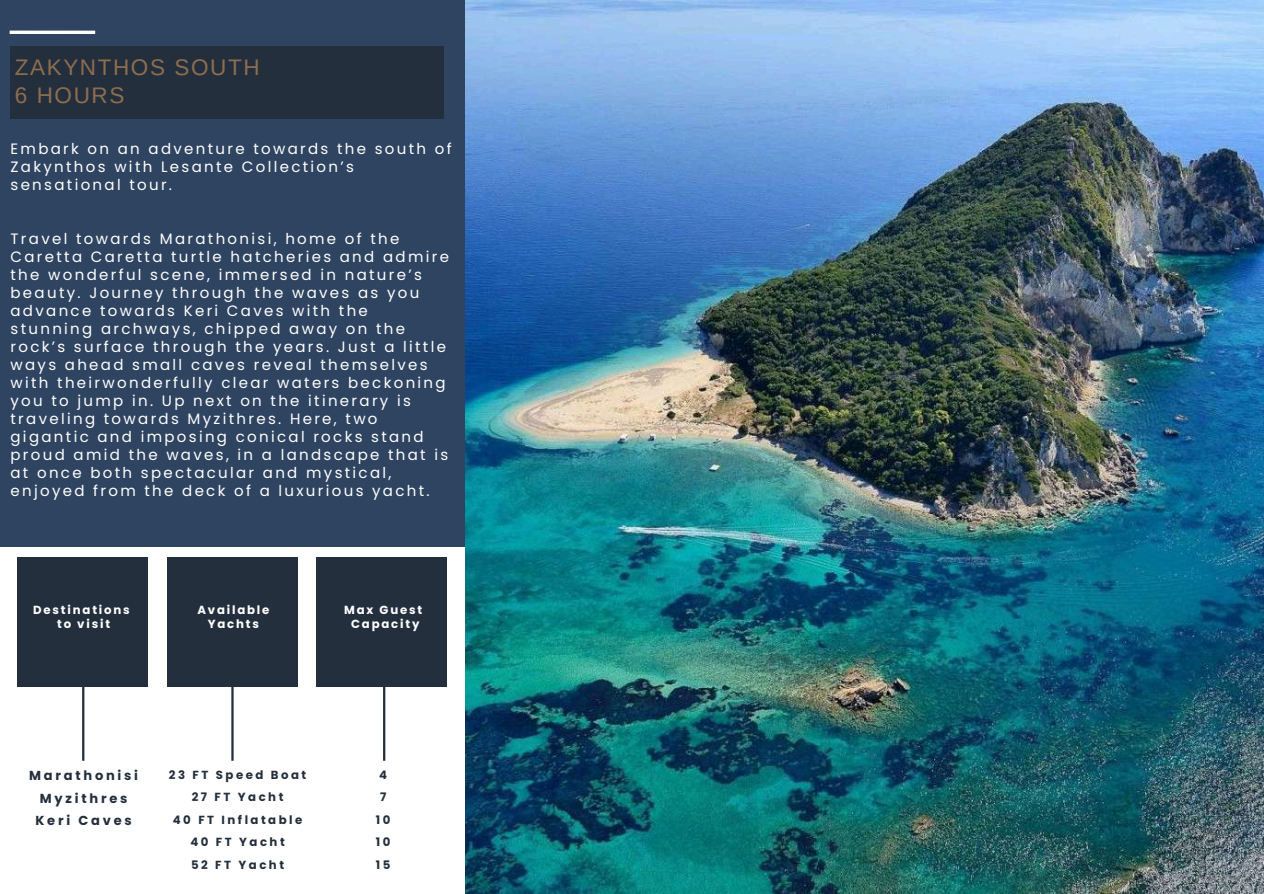
<style>
.page{position:relative;width:1264px;height:894px;background:#fff}
.page>*{position:absolute;margin:0;border:0;box-sizing:border-box;transform-origin:0 0}
.t1{font:22.5px/28.2px "Arimo";letter-spacing:.07em;color:#8e6d4f}
.t2{font:15px/18px "Poppins";letter-spacing:.155em;color:#fff}
.t3{font:700 13.05px/22.8px "Poppins";letter-spacing:.21em;color:#232f3d;text-align:center}
.t4{font:700 11.7px/22.5px "Poppins";letter-spacing:.21em;color:#232f3d;text-align:center}
.t5{font:700 11.7px/14.7px "Poppins";letter-spacing:.155em;color:#fff;text-align:center}
</style>
<div class="page">
<img style="left:465px;top:0;width:798px;height:893px">
<div style="left:0;top:0;width:464px;height:893px;background:#2f4460"></div>
<hr style="left:10px;top:31px;width:85px;height:3px;background:#fff">
<div style="left:0;top:547px;width:464px;height:346px;background:#fff"></div>
<div style="left:10px;top:46px;width:433px;height:73px;background:#232f3d"></div>
<div style="left:17px;top:557px;width:130px;height:129px;background:#232f3d"></div>
<hr style="left:82px;top:676px;width:2px;height:84px;background:#232f3d">
<div style="left:317px;top:557px;width:130px;height:129px;background:#232f3d"></div>
<hr style="left:383px;top:676px;width:2px;height:84px;background:#232f3d">
<div style="left:167px;top:557px;width:130px;height:129px;background:#232f3d"></div>
<hr style="left:231px;top:676px;width:2px;height:84px;background:#232f3d">
<h1 class="t1" style="left:15px;top:53px;width:246px">ZAKYNTHOS SOUTH<br>6 HOURS</h1>
<p class="t2" style="left:11px;top:139px;width:443px">Embark on an adventure towards the south of<br>Zakynthos with Lesante Collection’s sensational tour.</p>
<p class="t2" style="left:11px;top:229px;width:440px">Travel towards Marathonisi, home of the Caretta Caretta turtle hatcheries and admire the wonderful scene, immersed in nature’s beauty. Journey through the waves as you advance towards Keri Caves with the stunning archways, chipped away on the rock’s surface through the years. Just a little ways ahead small caves reveal themselves with theirwonderfully clear waters beckoning you to jump in. Up next on the itinerary is traveling towards Myzithres. Here, two gigantic and imposing conical rocks stand proud amid the waves, in a landscape that is at once both spectacular and mystical, enjoyed from the deck of a luxurious yacht.</p>
<p class="t5" style="left:33px;top:602px;width:98px">Destinations to visit</p>
<p class="t5" style="left:197px;top:602px;width:73px">Available<br>Yachts</p>
<p class="t5" style="left:344px;top:602px;width:79px">Max Guest<br>Capacity</p>
<p class="t3" style="left:29px;top:763px;width:110px">Marathonisi<br>Myzithres<br>Keri Caves</p>
<p class="t4" style="left:169px;top:763px;width:139px">23 FT Speed Boat<br>27 FT Yacht<br>40 FT Inflatable<br>40 FT Yacht<br>52 FT Yacht</p>
<p class="t4" style="left:376px;top:763px;width:16px">4<br>7<br>10<br>10<br>15</p>
</div>
